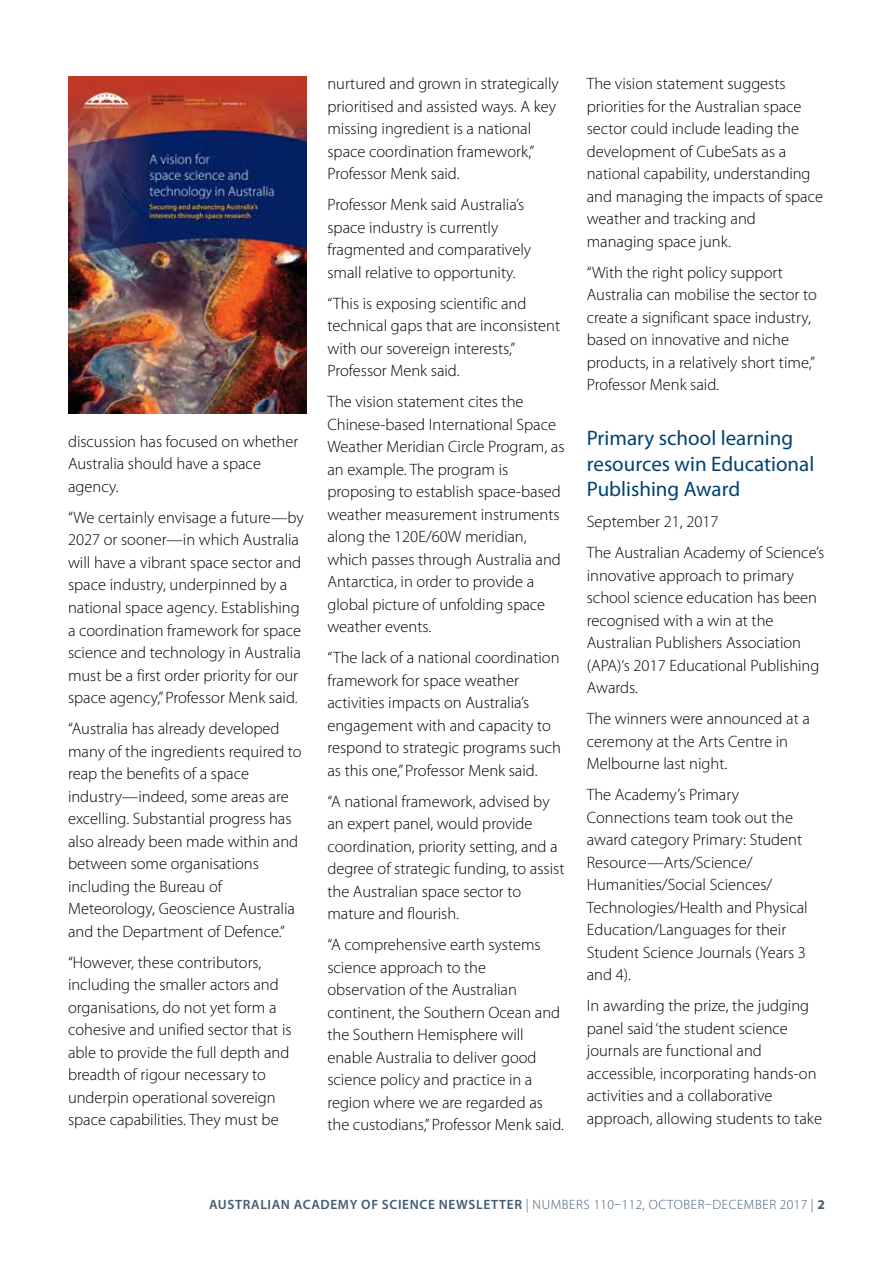
<style>
.page{position:relative;width:893px;height:1263px;background:#fff}
.page>*{position:absolute;margin:0;border:0;box-sizing:border-box;transform-origin:0 0}
.t1{font:21px/25.5px "Myriad Pro";color:#004270}
.t2{font:300 16.5px/22.5px "Myriad Pro";color:#000}
.t3{font:300 13.5px "Myriad Pro";letter-spacing:.045em;color:#425c74}
.s1{font-weight:600}
.s2{font-weight:700}
</style>
<div class="page">
<img style="left:68px;top:77px;width:238px;height:336px">
<p class="t2" style="left:68px;top:430px;width:232px">discussion has focused on whether<br>Australia should have a space agency.</p>
<p class="t2" style="left:68px;top:506px;width:237px">“We certainly envisage a future—by 2027 or sooner—in which Australia will have a vibrant space sector and space industry, underpinned by a national space agency. Establishing a coordination framework for space science and technology in Australia must be a first order priority for our space agency,” Professor Menk said.</p>
<p class="t2" style="left:68px;top:717px;width:235px">“Australia has already developed many of the ingredients required to reap the benefits of a space industry—indeed, some areas are excelling. Substantial progress has also already been made within and between some organisations including the Bureau of<br>Meteorology, Geoscience Australia and the Department of Defence.”</p>
<p class="t2" style="left:68px;top:951px;width:225px">“However, these contributors, including the smaller actors and organisations, do not yet form a cohesive and unified sector that is able to provide the full depth and breadth of rigour necessary to underpin operational sovereign space capabilities. They must be</p>
<p class="t2" style="left:327px;top:73px;width:233px">nurtured and grown in strategically prioritised and assisted ways. A key missing ingredient is a national space coordination framework,”<br>Professor Menk said.</p>
<p class="t2" style="left:327px;top:194px;width:205px">Professor Menk said Australia’s space industry is currently fragmented and comparatively small relative to opportunity.</p>
<p class="t2" style="left:327px;top:292px;width:234px">“This is exposing scientific and technical gaps that are inconsistent with our sovereign interests,”<br>Professor Menk said.</p>
<p class="t2" style="left:327px;top:391px;width:239px">The vision statement cites the<br>Chinese-based International Space<br>Weather Meridian Circle Program, as an example. The program is proposing to establish space-based weather measurement instruments along the 120E/60W meridian, which passes through Australia and<br>Antarctica, in order to provide a global picture of unfolding space weather events.</p>
<p class="t2" style="left:327px;top:647px;width:235px">“The lack of a national coordination framework for space weather activities impacts on Australia’s engagement with and capacity to respond to strategic programs such as this one,” Professor Menk said.</p>
<p class="t2" style="left:327px;top:790px;width:239px">“A national framework, advised by an expert panel, would provide coordination, priority setting, and a degree of strategic funding, to assist the Australian space sector to mature and flourish.</p>
<p class="t2" style="left:327px;top:934px;width:238px">“A comprehensive earth systems science approach to the observation of the Australian continent, the Southern Ocean and the Southern Hemisphere will enable Australia to deliver good science policy and practice in a region where we are regarded as the custodians,” Professor Menk said.</p>
<p class="t2" style="left:587px;top:73px;width:238px">The vision statement suggests priorities for the Australian space sector could include leading the development of CubeSats as a national capability, understanding and managing the impacts of space weather and tracking and managing space junk.</p>
<p class="t2" style="left:587px;top:261px;width:232px">“With the right policy support<br>Australia can mobilise the sector to create a significant space industry, based on innovative and niche products, in a relatively short time,”<br>Professor Menk said.</p>
<p class="t1" style="left:587px;top:426px;width:229px">Primary school learning resources win Educational<br>Publishing Award</p>
<p class="t2" style="left:587px;top:506px;width:239px;line-height:31px">September 21, 2017<br>The Australian Academy of Science’s</p>
<p class="t2" style="left:587px;top:564px;width:234px">innovative approach to primary school science education has been recognised with a win at the<br>Australian Publishers Association (APA)‘s 2017 Educational Publishing<br>Awards.</p>
<p class="t2" style="left:587px;top:708px;width:225px">The winners were announced at a ceremony at the Arts Centre in<br>Melbourne last night.</p>
<p class="t2" style="left:587px;top:784px;width:222px">The Academy’s Primary<br>Connections team took out the award category Primary: Student<br>Resource—Arts/Science/<br>Humanities/Social Sciences/<br>Technologies/Health and Physical<br>Education/Languages for their<br>Student Science Journals (Years 3 and 4).</p>
<p class="t2" style="left:587px;top:995px;width:237px">In awarding the prize, the judging panel said ‘the student science journals are functional and accessible, incorporating hands-on activities and a collaborative approach, allowing students to take</p>
<p class="t3" style="left:209px;top:1197px;width:617px"><span class="s1">AUSTRALIAN ACADEMY OF SCIENCE NEWSLETTER</span> | NUMBERS 110–112, OCTOBER–DECEMBER 2017 | <span class="s2">2</span></p>
</div>
